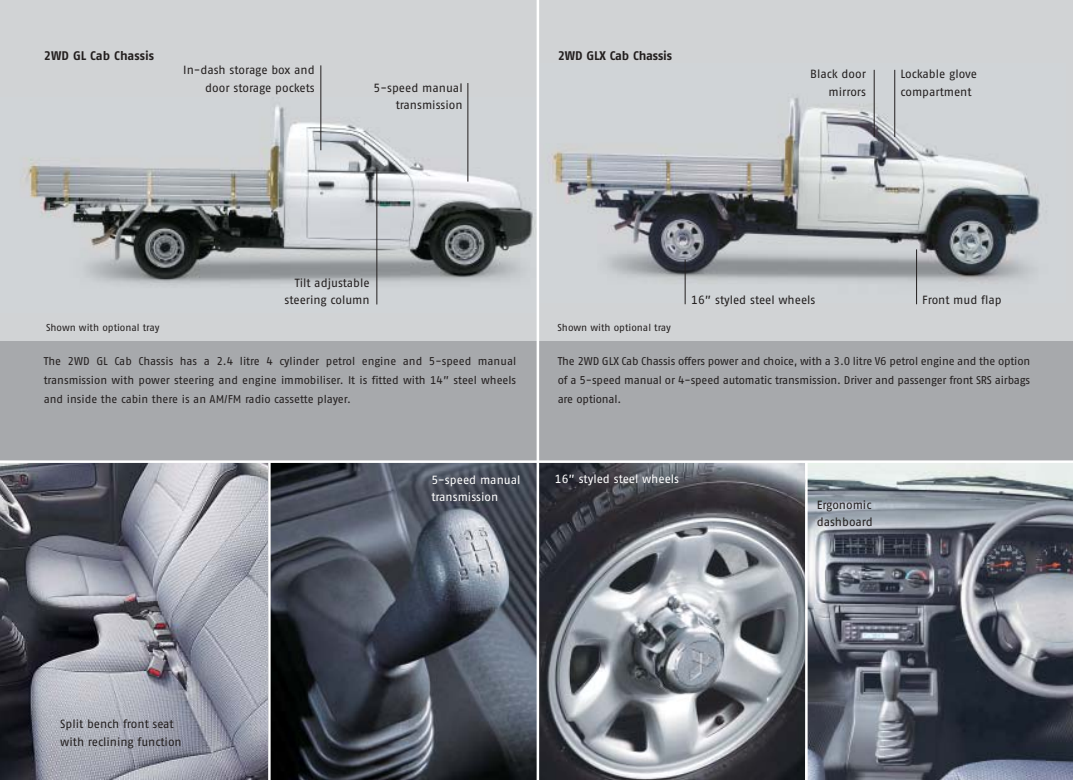
<style>
.page{position:relative;width:1074px;height:780px;background:#fff}
.page>*{position:absolute;margin:0;border:0;box-sizing:border-box;transform-origin:0 0}
.t1{font:12.5px "Fago No Bold Tf";letter-spacing:-.01em;color:#231f1f}
.t2{font:11.88px/17.5px "Fago No Regular Tf";color:#231f1f;text-align:right}
.t3{font:11.88px/17.5px "Fago No Regular Tf";color:#fff}
.t4{font:11.25px/18.8px "Fago No Regular Tf";letter-spacing:-.01em;color:#231f1f;text-align:justify}
.t5{font:10px "Fago No Regular Tf";color:#231f1f}
</style>
<div class="page">
<div style="left:0;top:1px;width:1072px;height:340px;background:#d1d3d5"></div>
<div style="left:0;top:341px;width:1072px;height:120px;background:#a7a9ac"></div>
<img style="left:0;top:463px;width:268px;height:317px">
<svg style="left:271px;top:463px;width:265px;height:317px;background:#454a55"></svg>
<svg style="left:539px;top:463px;width:266px;height:317px;background:#72767c"></svg>
<svg style="left:807px;top:463px;width:265px;height:317px;background:#6d737d"></svg>
<hr style="left:0;top:460px;width:1072px;height:3px;background:#fff">
<img style="left:24px;top:97px;width:509px;height:208px">
<img style="left:552px;top:69px;width:488px;height:233px">
<hr style="left:467px;top:83px;width:1px;height:98px;background:#231f1f">
<hr style="left:320px;top:65px;width:1px;height:85px;background:#231f1f">
<hr style="left:376px;top:167px;width:1px;height:137px;background:#231f1f">
<hr style="left:894px;top:70px;width:1px;height:67px;background:#231f1f">
<hr style="left:874px;top:70px;width:1px;height:67px;background:#231f1f">
<hr style="left:685px;top:259px;width:1px;height:45px;background:#231f1f">
<hr style="left:916px;top:249px;width:1px;height:55px;background:#231f1f">
<hr style="left:536px;top:1px;width:3px;height:779px;background:#fff">
<p class="t1" style="left:44px;top:51px;width:112px">2WD GL Cab Chassis</p>
<p class="t1" style="left:558px;top:51px;width:116px">2WD GLX Cab Chassis</p>
<p class="t2" style="left:373px;top:80px;width:91px">5-speed manual transmission</p>
<p class="t2" style="left:183px;top:63px;width:133px">In-dash storage box and door storage pockets</p>
<p class="t2" style="left:900px;top:67px;width:78px;text-align:left">Lockable glove compartment</p>
<p class="t2" style="left:810px;top:67px;width:57px">Black door mirrors</p>
<p class="t2" style="left:284px;top:275px;width:87px">Tilt adjustable steering column</p>
<p class="t5" style="left:46px;top:324px;width:115px">Shown with optional tray</p>
<p class="t5" style="left:557px;top:324px;width:115px">Shown with optional tray</p>
<p class="t2" style="left:691px;top:293px;width:126px">16” styled steel wheels</p>
<p class="t2" style="left:922px;top:293px;width:81px">Front mud flap</p>
<p class="t4" style="left:44px;top:353px;width:474px">The 2WD GL Cab Chassis has a 2.4 litre 4 cylinder petrol engine and 5-speed manual transmission with power steering and engine immobiliser. It is fitted with 14” steel wheels and inside the cabin there is an AM/FM radio cassette player.</p>
<p class="t4" style="left:558px;top:353px;width:474px">The 2WD GLX Cab Chassis offers power and choice, with a 3.0 litre V6 petrol engine and the option of a 5-speed manual or 4-speed automatic transmission. Driver and passenger front SRS airbags are optional.</p>
<p class="t2" style="left:60px;top:716px;width:123px;text-align:left">Split bench front seat with reclining function</p>
<p class="t3" style="left:431px;top:472px;width:91px">5-speed manual transmission</p>
<p class="t3" style="left:555px;top:471px;width:126px">16” styled steel wheels</p>
<p class="t2" style="left:817px;top:497px;width:58px;text-align:left">Ergonomic dashboard</p>
</div>
